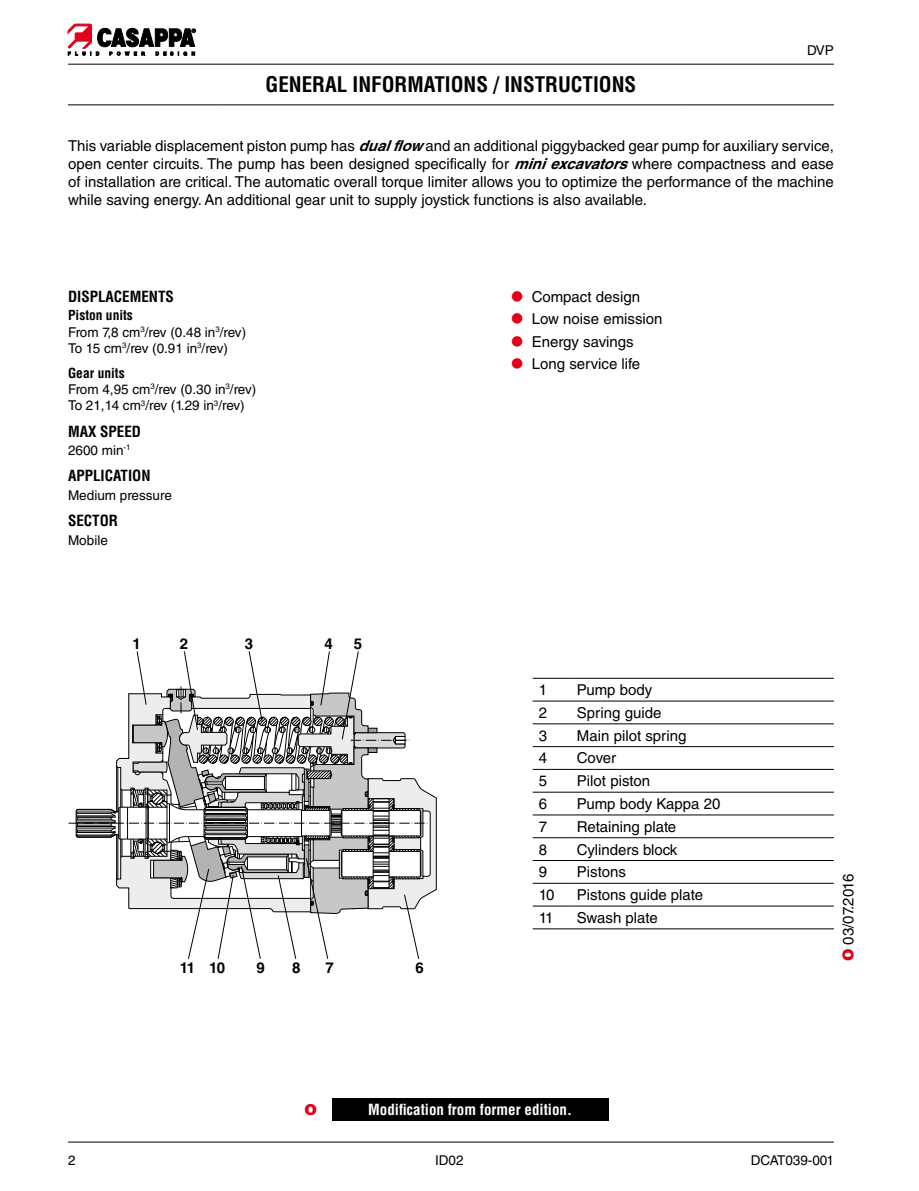
<style>
.page{position:relative;width:919px;height:1191px;background:#fff}
.page>*{position:absolute;margin:0;border:0;box-sizing:border-box;transform-origin:0 0}
.t1{font:700 condensed 21px "Helvetica LT Std";color:#000}
.t2{font:15px/18px "Helvetica LT Std";color:#000;text-align:justify}
.t3{font:700 condensed 15px "Helvetica LT Std";color:#000}
.t4{font:700 condensed 15px "Helvetica LT Std";color:#fff}
.t5{font:700 15px "Helvetica LT Std";color:#000}
.t6{font:900 15px "Helvetica LT";color:#e2001a}
.t7{font:13.5px/16.2px "Helvetica LT Std";letter-spacing:-.02em;color:#000}
.t8{font:13.5px "Helvetica LT Std";color:#000}
.s1{font-weight:700;font-style:italic}
.s2{font-weight:700;font-stretch:condensed}
.s3{font-family:"Helvetica LT";font-weight:900;color:#e2001a}
</style>
<div class="page">
<svg style="left:68px;top:24px;width:128px;height:31px"></svg>
<hr style="left:68px;top:1141px;width:765px;height:1px;background:#000">
<hr style="left:68px;top:64px;width:149px;height:1px;background:#000">
<hr style="left:217px;top:64px;width:468px;height:1px;background:#000">
<hr style="left:685px;top:64px;width:148px;height:1px;background:#000">
<hr style="left:68px;top:104px;width:149px;height:1px;background:#000">
<hr style="left:217px;top:104px;width:468px;height:1px;background:#000">
<hr style="left:685px;top:104px;width:148px;height:1px;background:#000">
<hr style="left:532px;top:678px;width:39px;height:1px;background:#000">
<hr style="left:571px;top:678px;width:262px;height:1px;background:#000">
<hr style="left:532px;top:700px;width:39px;height:1px;background:#000">
<hr style="left:571px;top:700px;width:262px;height:1px;background:#000">
<hr style="left:532px;top:723px;width:39px;height:1px;background:#000">
<hr style="left:571px;top:723px;width:262px;height:1px;background:#000">
<hr style="left:532px;top:746px;width:39px;height:1px;background:#000">
<hr style="left:571px;top:746px;width:262px;height:1px;background:#000">
<hr style="left:532px;top:769px;width:39px;height:1px;background:#000">
<hr style="left:571px;top:769px;width:262px;height:1px;background:#000">
<hr style="left:532px;top:792px;width:39px;height:1px;background:#000">
<hr style="left:571px;top:792px;width:262px;height:1px;background:#000">
<hr style="left:532px;top:814px;width:39px;height:1px;background:#000">
<hr style="left:571px;top:814px;width:262px;height:1px;background:#000">
<hr style="left:532px;top:837px;width:39px;height:1px;background:#000">
<hr style="left:571px;top:837px;width:262px;height:1px;background:#000">
<hr style="left:532px;top:860px;width:39px;height:1px;background:#000">
<hr style="left:571px;top:860px;width:262px;height:1px;background:#000">
<hr style="left:532px;top:883px;width:39px;height:1px;background:#000">
<hr style="left:571px;top:883px;width:262px;height:1px;background:#000">
<hr style="left:532px;top:905px;width:39px;height:1px;background:#000">
<hr style="left:571px;top:905px;width:262px;height:1px;background:#000">
<hr style="left:532px;top:928px;width:39px;height:1px;background:#000">
<hr style="left:571px;top:928px;width:262px;height:1px;background:#000">
<svg style="left:68px;top:651px;width:369px;height:308px"></svg>
<div style="left:332px;top:1098px;width:276px;height:23px;background:#000"></div>
<h1 class="t1" style="left:265px;top:71px;width:372px">GENERAL INFORMATIONS / INSTRUCTIONS</h1>
<p class="t8" style="left:807px;top:43px;width:28px">DVP</p>
<p class="t2" style="left:68px;top:137px;width:767px">This variable displacement piston pump has <span class="s1">dualflow</span>and an additional piggybacked gear pump for auxiliary service, open center circuits. The pump has been designed specifically for <span class="s1">miniexcavators</span>where compactness and ease of installation are critical. The automatic overall torque limiter allows you to optimize the performance of the machine while saving energy. An additional gear unit to supply joystick functions is also available.</p>
<p class="t3" style="left:68px;top:287px;width:107px">DISPLACEMENTS</p>
<p class="t7" style="left:68px;top:307px;width:180px"><span class="s2">Piston units<br></span>From 7,8 cm<sup>3</sup>/rev (0.48 in<sup>3</sup>/rev)<br>To 15 cm<sup>3</sup>/rev (0.91 in<sup>3</sup>/rev)</p>
<p class="t7" style="left:68px;top:365px;width:190px"><span class="s2">Gear units<br></span>From 4,95 cm<sup>3</sup>/rev (0.30 in<sup>3</sup>/rev)<br>To 21,14 cm<sup>3</sup>/rev (1.29 in<sup>3</sup>/rev)</p>
<p class="t3" style="left:68px;top:421px;width:74px">MAX SPEED</p>
<p class="t8" style="left:68px;top:442px;width:64px">2600 min<sup>-1</sup></p>
<p class="t3" style="left:68px;top:466px;width:84px">APPLICATION</p>
<p class="t8" style="left:68px;top:487px;width:105px">Medium pressure</p>
<p class="t3" style="left:68px;top:511px;width:52px">SECTOR</p>
<p class="t8" style="left:68px;top:532px;width:41px">Mobile</p>
<p class="t2" style="left:531px;top:286px;width:132px;line-height:22.2px;text-align:left">Compact design<br>Low noise emission<br>Energy savings<br>Long service life</p>
<p class="t5" style="left:132px;top:635px;width:10px">1</p>
<p class="t5" style="left:180px;top:635px;width:10px">2</p>
<p class="t5" style="left:245px;top:634px;width:10px">3</p>
<p class="t5" style="left:324px;top:634px;width:10px">4</p>
<p class="t5" style="left:354px;top:634px;width:10px">5</p>
<p class="t5" style="left:180px;top:958px;width:47px">11 10</p>
<p class="t5" style="left:256px;top:958px;width:10px">9</p>
<p class="t5" style="left:292px;top:958px;width:10px">8</p>
<p class="t5" style="left:325px;top:958px;width:10px">7</p>
<p class="t5" style="left:415px;top:958px;width:10px">6</p>
<p class="t2" style="left:538px;top:681px;width:10px">1</p>
<p class="t2" style="left:577px;top:681px;width:77px">Pump body</p>
<p class="t2" style="left:538px;top:703px;width:10px">2</p>
<p class="t2" style="left:577px;top:703px;width:86px">Spring guide</p>
<p class="t2" style="left:538px;top:726px;width:10px">3</p>
<p class="t2" style="left:577px;top:726px;width:111px">Main pilot spring</p>
<p class="t2" style="left:538px;top:749px;width:10px">4</p>
<p class="t2" style="left:577px;top:749px;width:41px">Cover</p>
<p class="t2" style="left:538px;top:772px;width:10px">5</p>
<p class="t2" style="left:577px;top:772px;width:75px">Pilot piston</p>
<p class="t2" style="left:538px;top:794px;width:10px">6</p>
<p class="t2" style="left:577px;top:794px;width:145px">Pump body Kappa 20</p>
<p class="t2" style="left:538px;top:817px;width:10px">7</p>
<p class="t2" style="left:577px;top:817px;width:101px">Retaining plate</p>
<p class="t2" style="left:538px;top:840px;width:10px">8</p>
<p class="t2" style="left:577px;top:840px;width:102px">Cylinders block</p>
<p class="t2" style="left:538px;top:863px;width:10px">9</p>
<p class="t2" style="left:577px;top:863px;width:50px">Pistons</p>
<p class="t2" style="left:538px;top:885px;width:17px">10</p>
<p class="t2" style="left:577px;top:885px;width:128px">Pistons guide plate</p>
<p class="t2" style="left:538px;top:908px;width:16px">11</p>
<p class="t2" style="left:577px;top:908px;width:82px">Swash plate</p>
<p class="t2" style="left:839px;top:961px;width:89px;rotate:-90deg"><span class="s3">O</span> 03/07.2016</p>
<p class="t6" style="left:304px;top:1100px;width:14px">O</p>
<p class="t4" style="left:368px;top:1100px;width:205px">Modification from former edition.</p>
<p class="t8" style="left:68px;top:1152px;width:9px">2</p>
<p class="t8" style="left:435px;top:1152px;width:30px">ID02</p>
<p class="t8" style="left:750px;top:1152px;width:85px">DCAT039-001</p>
</div>
